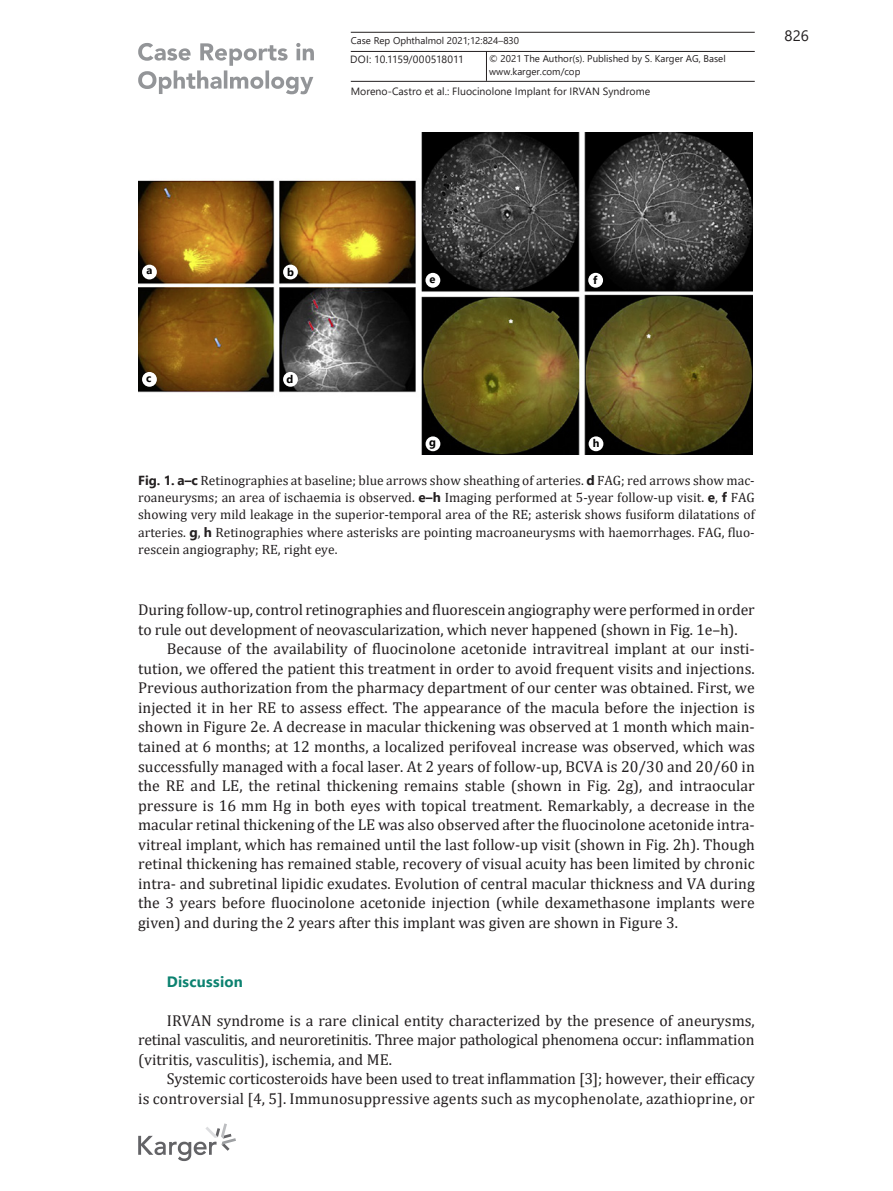
<style>
.page{position:relative;width:893px;height:1191px;background:#fff}
.page>*{position:absolute;margin:0;border:0;box-sizing:border-box;transform-origin:0 0}
.t1{font:15.75px/19.5px "Cambria";letter-spacing:-.01em;color:#231f20;text-align:justify}
.t2{font:700 15px "Segoe UI";letter-spacing:.015em;color:#0c8270}
.t3{font:15px "Segoe UI";color:#231f20}
.t4{font:13.5px/17.4px "Cambria";color:#231f20;text-align:justify}
.t5{font:700 11.1px "Segoe UI";color:#000}
.t6{font:10.5px "Segoe UI";letter-spacing:.005em;color:#231f20}
.t7{font:9.75px "Segoe UI";color:#231f20}
.s1{font-family:"Segoe UI";font-weight:700;font-size:13.2px}
.s2{font-family:"Segoe UI";font-weight:700}
</style>
<div class="page">
<svg style="left:138px;top:43px;width:176px;height:51px"></svg>
<hr style="left:351px;top:51px;width:404px;height:1px;background:#231f20">
<hr style="left:351px;top:81px;width:404px;height:1px;background:#231f20">
<hr style="left:351px;top:32px;width:404px;height:1px;background:#231f20">
<hr style="left:486px;top:51px;width:1px;height:30px;background:#231f20">
<svg style="left:138px;top:1123px;width:98px;height:38px"></svg>
<img style="left:138px;top:133px;width:615px;height:322px">
<div style="left:142px;top:265px;width:15px;height:14px;background:#fff;border-radius:50%"></div>
<div style="left:283px;top:265px;width:15px;height:14px;background:#fff;border-radius:50%"></div>
<div style="left:142px;top:372px;width:15px;height:15px;background:#fff;border-radius:50%"></div>
<div style="left:283px;top:372px;width:15px;height:15px;background:#fff;border-radius:50%"></div>
<div style="left:425px;top:273px;width:15px;height:15px;background:#fff;border-radius:50%"></div>
<div style="left:588px;top:273px;width:15px;height:15px;background:#fff;border-radius:50%"></div>
<div style="left:426px;top:436px;width:14px;height:15px;background:#fff;border-radius:50%"></div>
<div style="left:589px;top:436px;width:14px;height:15px;background:#fff;border-radius:50%"></div>
<p class="t7" style="left:351px;top:31px;width:170px">Case Rep Ophthalmol 2021;12:824–830</p>
<p class="t6" style="left:350px;top:49px;width:115px">DOI: 10.1159/000518011</p>
<p class="t7" style="left:489px;top:50px;width:238px">© 2021 The Author(s). Published by S. Karger AG, Basel</p>
<p class="t7" style="left:489px;top:62px;width:93px">www.karger.com/cop</p>
<p class="t6" style="left:351px;top:81px;width:301px">Moreno-Castro et al.: Fluocinolone Implant for IRVAN Syndrome</p>
<p class="t3" style="left:785px;top:22px;width:26px">826</p>
<p class="t5" style="left:146px;top:260px;width:7px">a</p>
<p class="t5" style="left:287px;top:261px;width:8px">b</p>
<p class="t5" style="left:146px;top:368px;width:7px">c</p>
<p class="t5" style="left:286px;top:368px;width:8px">d</p>
<p class="t5" style="left:429px;top:268px;width:8px">e</p>
<p class="t5" style="left:593px;top:270px;width:6px">f</p>
<p class="t5" style="left:429px;top:432px;width:8px">g</p>
<p class="t5" style="left:593px;top:433px;width:8px">h</p>
<p class="t4" style="left:138px;top:471px;width:618px"><span class="s1">Fig. 1.</span> <span class="s2">a–c</span> Retinographies at baseline; blue arrows show sheathing of arteries. <span class="s2">d</span> FAG; red arrows show mac&shy;roaneurysms; an area of ischaemia is observed. <span class="s2">e–h</span> Imaging performed at 5-year follow-up visit. <span class="s2">e</span>, <span class="s2">f</span> FAG showing very mild leakage in the superior-temporal area of the RE; asterisk shows fusiform dilatations of arteries. <span class="s2">g</span>, <span class="s2">h</span> Retinographies where asterisks are pointing macroaneurysms with haemorrhages. FAG, fluo&shy;rescein angiography; RE, right eye.</p>
<p class="t1" style="left:138px;top:600px;width:618px">During follow-up, control retinographies and fluorescein angiography were performed in order to rule out development of neovascularization, which never happened (shown in Fig. 1e–h).</p>
<p class="t1" style="left:138px;top:639px;width:618px;text-indent:29px">Because of the availability of fluocinolone acetonide intravitreal implant at our insti&shy;tution, we offered the patient this treatment in order to avoid frequent visits and injections.<br>Previous authorization from the pharmacy department of our center was obtained. First, we injected it in her RE to assess effect. The appearance of the macula before the injection is shown in Figure 2e. A decrease in macular thickening was observed at 1 month which main&shy;tained at 6 months; at 12 months, a localized perifoveal increase was observed, which was successfully managed with a focal laser. At 2 years of follow-up, BCVA is 20/30 and 20/60 in the RE and LE, the retinal thickening remains stable (shown in Fig. 2g), and intraocular pressure is 16 mm Hg in both eyes with topical treatment. Remarkably, a decrease in the macular retinal thickening of the LE was also observed after the fluocinolone acetonide intra&shy;vitreal implant, which has remained until the last follow-up visit (shown in Fig. 2h). Though retinal thickening has remained stable, recovery of visual acuity has been limited by chronic intra- and subretinal lipidic exudates. Evolution of central macular thickness and VA during the 3 years before fluocinolone acetonide injection (while dexamethasone implants were given) and during the 2 years after this implant was given are shown in Figure 3.</p>
<p class="t2" style="left:167px;top:967px;width:77px">Discussion</p>
<p class="t1" style="left:138px;top:1010px;width:618px;text-indent:29px">IRVAN syndrome is a rare clinical entity characterized by the presence of aneurysms, retinal vasculitis, and neuroretinitis. Three major pathological phenomena occur: inflammation (vitritis, vasculitis), ischemia, and ME.</p>
<p class="t1" style="left:138px;top:1069px;width:618px;text-align:right">Systemic corticosteroids have been used to treat inflammation [3]; however, their efficacy<br>is controversial [4, 5]. Immunosuppressive agents such as mycophenolate, azathioprine, or</p>
</div>
